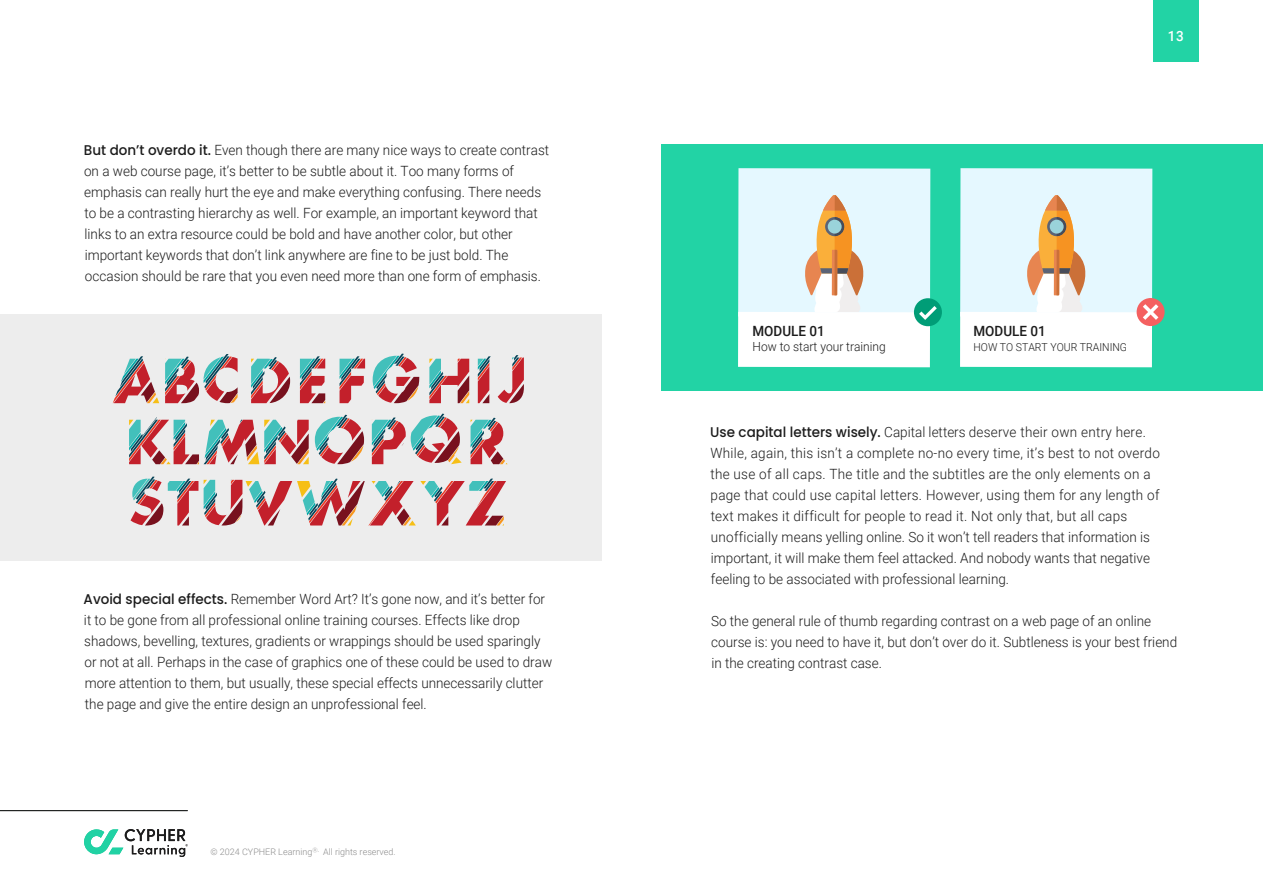
<style>
.page{position:relative;width:1263px;height:893px;background:#fff}
.page>*{position:absolute;margin:0;border:0;box-sizing:border-box;transform-origin:0 0}
.t1{font:300 14.1px/21px "Roboto";color:#1c1c1c;scale:.96 1}
.t2{font:300 14.1px/21px "Roboto";letter-spacing:.02em;color:#1c1c1c;scale:.96 1}
.t3{font:500 14.1px "Roboto";color:#1c1c1c;scale:.96 1}
.t4{font:500 14.1px "Roboto";color:#fff;scale:.96 1}
.t5{font:300 12.6px "Roboto";color:#1c1c1c;scale:.96 1}
.t6{font:300 10.95px "Roboto";color:#1c1c1c;scale:.96 1}
.t7{font:300 9px "Roboto";color:#8c8c8c}
.s1{font-family:"Poppins";font-weight:500}
</style>
<div class="page">
<div style="left:662px;top:145px;width:601px;height:246px;background:#22d3a5"></div>
<div style="left:0;top:315px;width:601px;height:246px;background:#ededed"></div>
<div style="left:738px;top:168px;width:192px;height:149px;background:#e5f8ff"></div>
<svg style="left:805px;top:195px;width:59px;height:117px"></svg>
<div style="left:738px;top:312px;width:192px;height:55px;background:#fff"></div>
<div style="left:960px;top:168px;width:192px;height:149px;background:#e5f8ff"></div>
<svg style="left:1027px;top:195px;width:59px;height:117px"></svg>
<div style="left:960px;top:312px;width:192px;height:55px;background:#fff"></div>
<div style="left:914px;top:298px;width:28px;height:28px;background:#009d77;border-radius:50%"></div>
<svg style="left:919px;top:306px;width:18px;height:14px"></svg>
<div style="left:1136px;top:298px;width:28px;height:28px;background:#f46060;border-radius:50%"></div>
<svg style="left:1143px;top:304px;width:15px;height:16px"></svg>
<svg style="left:478px;top:356px;width:13px;height:47px"></svg>
<svg style="left:340px;top:356px;width:25px;height:47px"></svg>
<svg style="left:113px;top:356px;width:46px;height:47px"></svg>
<svg style="left:165px;top:354px;width:73px;height:49px"></svg>
<svg style="left:251px;top:357px;width:39px;height:46px"></svg>
<svg style="left:300px;top:356px;width:25px;height:47px"></svg>
<svg style="left:373px;top:354px;width:46px;height:49px"></svg>
<svg style="left:429px;top:359px;width:40px;height:44px"></svg>
<svg style="left:498px;top:355px;width:26px;height:48px"></svg>
<svg style="left:471px;top:418px;width:37px;height:46px"></svg>
<svg style="left:315px;top:415px;width:49px;height:49px"></svg>
<svg style="left:129px;top:417px;width:180px;height:47px"></svg>
<svg style="left:372px;top:414px;width:90px;height:50px"></svg>
<svg style="left:204px;top:479px;width:302px;height:46px"></svg>
<svg style="left:131px;top:476px;width:67px;height:49px"></svg>
<hr style="left:0;top:810px;width:188px;height:1px;background:#212322">
<svg style="left:84px;top:829px;width:104px;height:28px"></svg>
<div style="left:1153px;top:0;width:45px;height:62px;background:#22d3a5"></div>
<p class="t1" style="left:84px;top:138px;width:486px"><span class="s1">But don’t overdo it.</span> Even though there are many nice ways to create contrast on a web course page, it’s better to be subtle about it. Too many forms of emphasis can really hurt the eye and make everything confusing. There needs to be a contrasting hierarchy as well. For example, an important keyword that links to an extra resource could be bold and have another color, but other important keywords that don’t link anywhere are fine to be just bold. The occasion should be rare that you even need more than one form of emphasis.</p>
<p class="t1" style="left:84px;top:588px;width:490px"><span class="s1">Avoid special effects.</span> Remember Word Art? It’s gone now, and it’s better for it to be gone from all professional online training courses. Effects like drop shadows, bevelling, textures, gradients or wrappings should be used sparingly or not at all. Perhaps in the case of graphics one of these could be used to draw more attention to them, but usually, these special effects unnecessarily clutter the page and give the entire design an unprofessional feel.</p>
<p class="t7" style="left:211px;top:845px;width:187px">© 2024 CYPHER Learning<sup>Ⓡ.</sup> All rights reserved.</p>
<p class="t4" style="left:1168px;top:26px;width:18px">13</p>
<p class="t3" style="left:752px;top:322px;width:77px">MODULE 01</p>
<p class="t5" style="left:752px;top:338px;width:140px">How to start your training</p>
<p class="t3" style="left:973px;top:322px;width:77px">MODULE 01</p>
<p class="t6" style="left:973px;top:340px;width:162px">HOW TO START YOUR TRAINING</p>
<p class="t2" style="left:710px;top:421px;width:470px"><span class="s1">Use capital letters wisely.</span> Capital letters deserve their own entry here.<br>While, again, this isn’t a complete no-no every time, it’s best to not overdo the use of all caps. The title and the subtitles are the only elements on a page that could use capital letters. However, using them for any length of text makes it difficult for people to read it. Not only that, but all caps unofficially means yelling online. So it won’t tell readers that information is important, it will make them feel attacked. And nobody wants that negative feeling to be associated with professional learning.</p>
<p class="t1" style="left:711px;top:610px;width:487px">So the general rule of thumb regarding contrast on a web page of an online course is: you need to have it, but don’t over do it. Subtleness is your best friend in the creating contrast case.</p>
</div>
